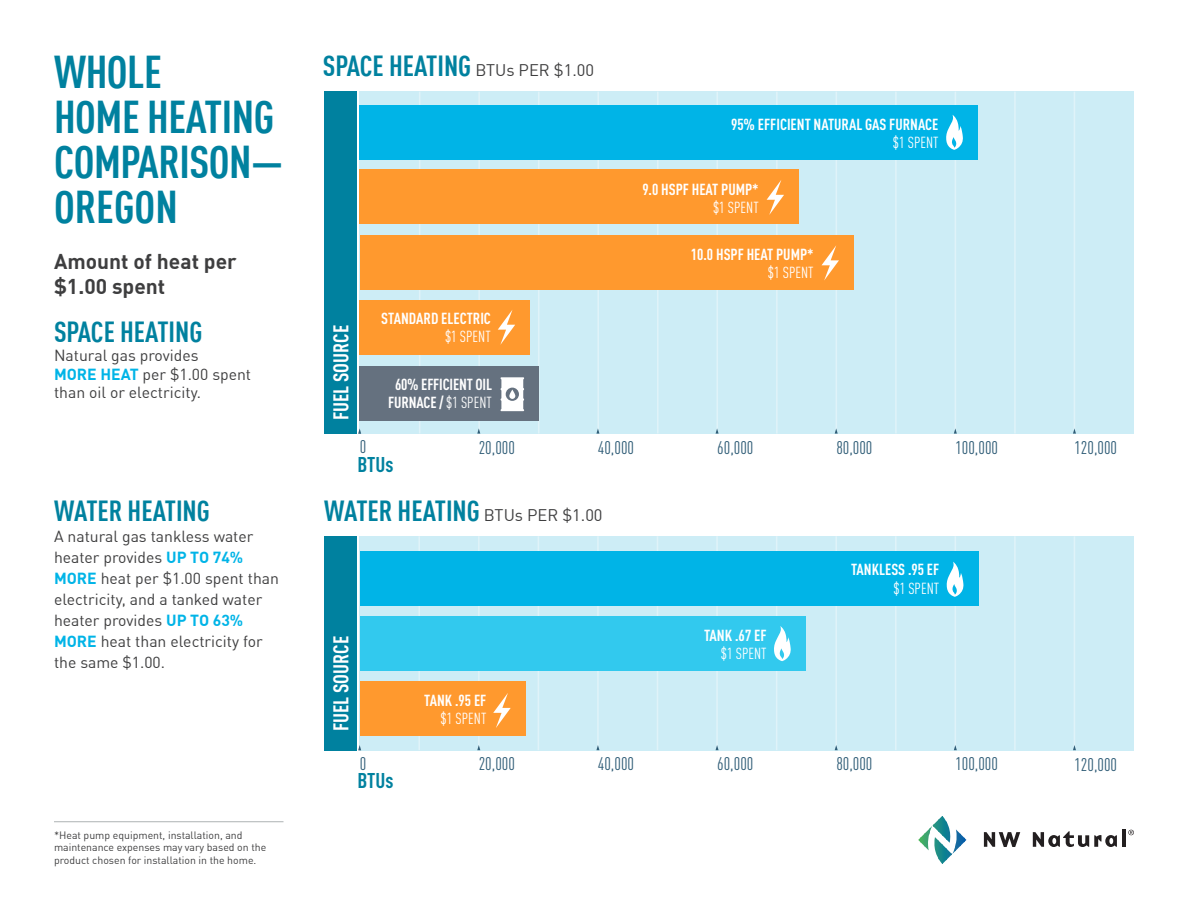
<style>
.page{position:relative;width:1188px;height:918px;background:#fff}
.page>*{position:absolute;margin:0;border:0;box-sizing:border-box;transform-origin:0 0}
.t1{font:700 condensed 45px/45px "DIN Offc";letter-spacing:-.01em;color:#00819f}
.subhead{font:700 condensed 28.5px "DIN Offc";color:#00819f}
.Body{font:700 condensed 28.5px "DIN Offc";color:#00819f}
.t2{font:700 condensed 21.15px "DIN Offc";color:#fff}
.t3{font:700 condensed 21.15px "DIN Offc";color:#00819f}
.t4{font:700 21px/25.2px "DIN Offc";color:#3e3e3f}
.t5{font:condensed 18.15px "DIN Offc";color:#305d77}
.Body-2{font:15.75px/21px "DIN Offc";color:#3e3e3f}
.t6{font:700 condensed 15.75px/18.1px "DIN Offc";color:#fff;text-align:right}
.Body-3{font:10.5px/12.6px "DIN Offc";color:#3e3e3f}
.s1{font-weight:700;color:#00b4e7}
.s2{font-weight:400;font-stretch:normal;font-size:16.5px;color:#3e3e3f}
.s3{font-weight:400}
</style>
<div class="page">
<svg style="left:918px;top:816px;width:49px;height:48px"></svg>
<svg style="left:984px;top:832px;width:36px;height:15px"></svg>
<svg style="left:1033px;top:831px;width:84px;height:16px"></svg>
<hr style="left:1122px;top:830px;width:4px;height:17px;background:#231f20">
<svg style="left:1128px;top:830px;width:6px;height:5px"></svg>
<div style="left:360px;top:536px;width:774px;height:215px;background:#cdedf6"></div>
<hr style="left:478px;top:536px;width:2px;height:214px;background:#dff3f9">
<hr style="left:597px;top:536px;width:2px;height:214px;background:#dff3f9">
<hr style="left:716px;top:536px;width:2px;height:214px;background:#dff3f9">
<hr style="left:835px;top:536px;width:2px;height:214px;background:#dff3f9">
<hr style="left:955px;top:536px;width:1px;height:214px;background:#dff3f9">
<hr style="left:1074px;top:536px;width:1px;height:214px;background:#dff3f9">
<hr style="left:418px;top:536px;width:2px;height:214px;background:#dff3f9">
<hr style="left:538px;top:536px;width:1px;height:214px;background:#dff3f9">
<hr style="left:657px;top:536px;width:1px;height:214px;background:#dff3f9">
<hr style="left:776px;top:536px;width:1px;height:214px;background:#dff3f9">
<hr style="left:895px;top:536px;width:2px;height:214px;background:#dff3f9">
<hr style="left:1014px;top:536px;width:2px;height:214px;background:#dff3f9">
<svg style="left:358px;top:745px;width:3px;height:5px"></svg>
<svg style="left:477px;top:745px;width:3px;height:5px"></svg>
<svg style="left:596px;top:745px;width:3px;height:5px"></svg>
<svg style="left:716px;top:745px;width:3px;height:5px"></svg>
<svg style="left:835px;top:745px;width:3px;height:5px"></svg>
<svg style="left:954px;top:745px;width:3px;height:5px"></svg>
<div style="left:324px;top:536px;width:33px;height:215px;background:#00819f"></div>
<div style="left:360px;top:682px;width:166px;height:54px;background:#ff992e"></div>
<svg style="left:493px;top:693px;width:18px;height:35px"></svg>
<div style="left:360px;top:551px;width:619px;height:55px;background:#00b4e7"></div>
<svg style="left:946px;top:562px;width:18px;height:35px"></svg>
<div style="left:360px;top:616px;width:446px;height:55px;background:#32c9ee"></div>
<svg style="left:774px;top:626px;width:17px;height:35px"></svg>
<div style="left:360px;top:92px;width:774px;height:342px;background:#cdedf6"></div>
<hr style="left:478px;top:92px;width:2px;height:342px;background:#dff3f9">
<hr style="left:597px;top:92px;width:2px;height:342px;background:#dff3f9">
<hr style="left:716px;top:92px;width:2px;height:342px;background:#dff3f9">
<hr style="left:836px;top:92px;width:1px;height:342px;background:#dff3f9">
<hr style="left:955px;top:92px;width:1px;height:342px;background:#dff3f9">
<hr style="left:1074px;top:92px;width:1px;height:342px;background:#dff3f9">
<hr style="left:419px;top:92px;width:1px;height:342px;background:#dff3f9">
<hr style="left:538px;top:92px;width:2px;height:342px;background:#dff3f9">
<hr style="left:657px;top:92px;width:2px;height:342px;background:#dff3f9">
<hr style="left:776px;top:92px;width:2px;height:342px;background:#dff3f9">
<hr style="left:895px;top:92px;width:2px;height:342px;background:#dff3f9">
<hr style="left:1014px;top:92px;width:2px;height:342px;background:#dff3f9">
<svg style="left:358px;top:428px;width:3px;height:6px"></svg>
<svg style="left:477px;top:428px;width:3px;height:6px"></svg>
<svg style="left:596px;top:428px;width:3px;height:6px"></svg>
<svg style="left:716px;top:428px;width:3px;height:6px"></svg>
<svg style="left:835px;top:428px;width:3px;height:6px"></svg>
<svg style="left:954px;top:428px;width:3px;height:6px"></svg>
<svg style="left:1073px;top:428px;width:3px;height:6px"></svg>
<div style="left:360px;top:235px;width:494px;height:55px;background:#ff992e"></div>
<svg style="left:822px;top:246px;width:17px;height:34px"></svg>
<div style="left:360px;top:105px;width:618px;height:54px;background:#00b4e7"></div>
<svg style="left:946px;top:115px;width:17px;height:35px"></svg>
<div style="left:360px;top:170px;width:439px;height:54px;background:#ff992e"></div>
<svg style="left:767px;top:180px;width:17px;height:35px"></svg>
<div style="left:360px;top:300px;width:170px;height:54px;background:#ff992e"></div>
<svg style="left:498px;top:310px;width:17px;height:35px"></svg>
<div style="left:360px;top:367px;width:179px;height:54px;background:#65717f"></div>
<svg style="left:501px;top:377px;width:23px;height:34px"></svg>
<div style="left:324px;top:92px;width:33px;height:342px;background:#00819f"></div>
<hr style="left:54px;top:821px;width:230px;height:1px;background:#adb2b4">
<p class="t1" style="left:54px;top:49px;width:231px">WHOLE<br>HOME HEATING<br>COMPARISON—<br>OREGON</p>
<p class="t4" style="left:54px;top:249px;width:184px">Amount of heat per $1.00 spent</p>
<p class="Body" style="left:54px;top:314px;width:150px">SPACE HEATING</p>
<p class="Body-2" style="left:54px;top:346px;width:199px;line-height:18.9px">Natural gas provides<br><span class="s1">MORE HEAT</span> per $1.00 spent than oil or electricity.</p>
<p class="Body" style="left:54px;top:494px;width:157px">WATER HEATING</p>
<p class="Body-2" style="left:54px;top:526px;width:227px">A natural gas tankless water heater provides <span class="s1">UP TO 74%<br>MORE</span> heat per $1.00 spent than electricity, and a tanked water heater provides <span class="s1">UP TO 63%<br>MORE</span> heat than electricity for the same $1.00.</p>
<p class="Body-3" style="left:54px;top:829px;width:214px">*Heat pump equipment, installation, and maintenance expenses may vary based on the product chosen for installation in the home.</p>
<p class="subhead" style="left:323px;top:48px;width:273px">SPACE HEATING <span class="s2">BTUs PER $1.00</span></p>
<p class="t2" style="left:328px;top:420px;width:97px;rotate:-90deg">FUEL SOURCE</p>
<p class="t6" style="left:381px;top:309px;width:111px">STANDARD ELECTRIC <span class="s3">$1 SPENT</span></p>
<p class="t6" style="left:388px;top:375px;width:105px;text-align:center">60% EFFICIENT OIL<br>FURNACE / <span class="s3">$1 SPENT</span></p>
<p class="t6" style="left:731px;top:115px;width:209px">95% EFFICIENT NATURAL GAS FURNACE <span class="s3">$1 SPENT</span></p>
<p class="t6" style="left:642px;top:180px;width:118px">9.0 HSPF HEAT PUMP* <span class="s3">$1 SPENT</span></p>
<p class="t6" style="left:691px;top:245px;width:124px">10.0 HSPF HEAT PUMP* <span class="s3">$1 SPENT</span></p>
<p class="t5" style="left:360px;top:436px;width:8px">0</p>
<p class="t5" style="left:479px;top:437px;width:38px">20,000</p>
<p class="t5" style="left:598px;top:437px;width:38px">40,000</p>
<p class="t5" style="left:717px;top:437px;width:38px">60,000</p>
<p class="t5" style="left:836px;top:437px;width:38px">80,000</p>
<p class="t5" style="left:955px;top:437px;width:44px">100,000</p>
<p class="t5" style="left:1074px;top:437px;width:44px">120,000</p>
<p class="t3" style="left:358px;top:452px;width:37px">BTUs</p>
<p class="subhead" style="left:324px;top:494px;width:280px">WATER HEATING <span class="s2">BTUs PER $1.00</span></p>
<p class="t2" style="left:328px;top:731px;width:97px;rotate:-90deg">FUEL SOURCE</p>
<p class="t6" style="left:704px;top:626px;width:64px">TANK .67 EF <span class="s3">$1 SPENT</span></p>
<p class="t6" style="left:424px;top:691px;width:64px">TANK .95 EF <span class="s3">$1 SPENT</span></p>
<p class="t6" style="left:851px;top:560px;width:90px;line-height:19px">TANKLESS .95 EF <span class="s3">$1 SPENT</span></p>
<p class="t5" style="left:360px;top:753px;width:8px">0</p>
<p class="t5" style="left:479px;top:753px;width:38px">20,000</p>
<p class="t5" style="left:598px;top:753px;width:38px">40,000</p>
<p class="t5" style="left:717px;top:753px;width:38px">60,000</p>
<p class="t5" style="left:836px;top:753px;width:38px">80,000</p>
<p class="t5" style="left:955px;top:753px;width:44px">100,000</p>
<p class="t5" style="left:1074px;top:754px;width:44px">120,000</p>
<p class="t3" style="left:358px;top:768px;width:37px">BTUs</p>
</div>
